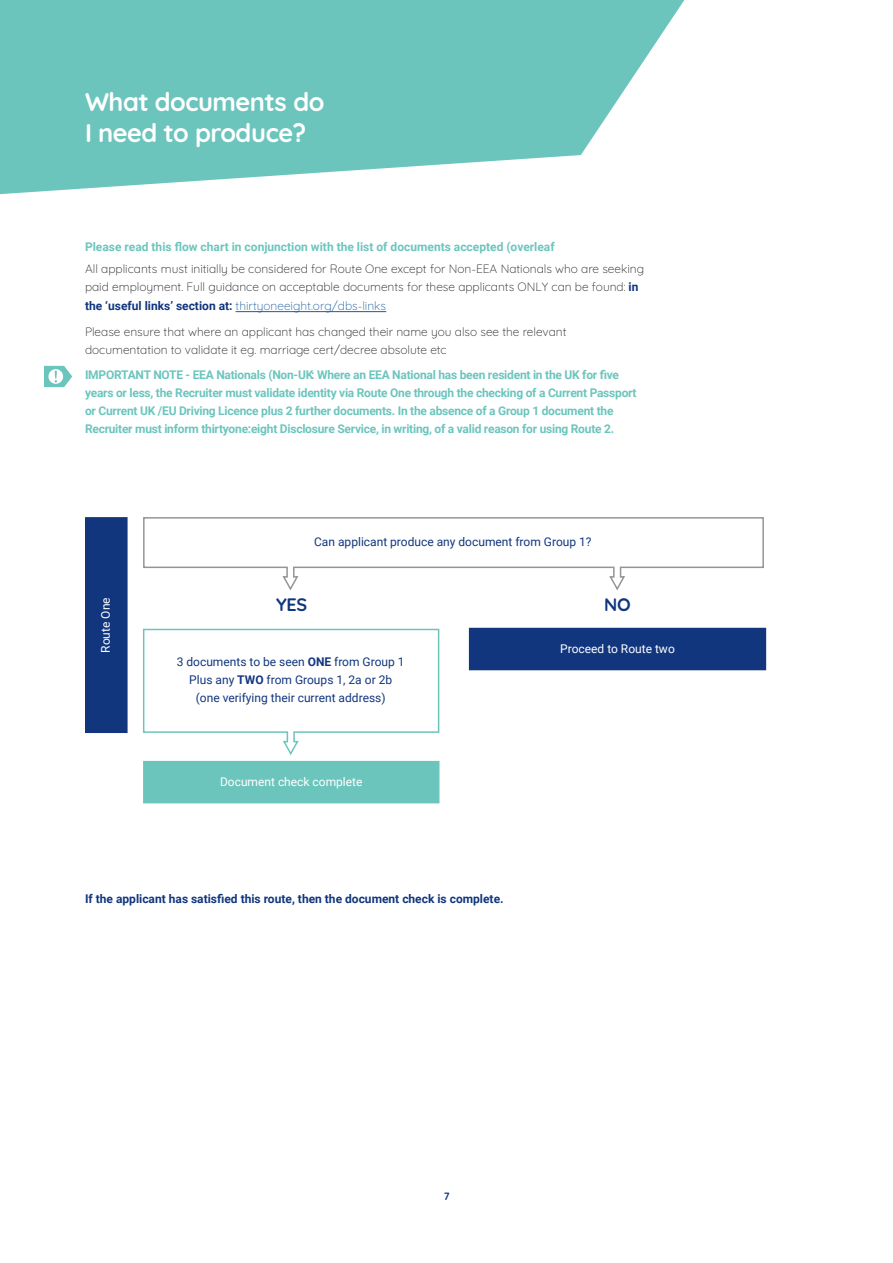
<style>
.page{position:relative;width:893px;height:1263px;background:#fff}
.page>*{position:absolute;margin:0;border:0;box-sizing:border-box;transform-origin:0 0}
.t1{font:700 25.5px/31.5px "Quicksand";letter-spacing:-.02em;color:#fff}
.t2{font:700 18px "Quicksand";color:#11367e}
.t3{font:300 12px/18px "Quicksand";color:#231f20}
.t4{font:700 12px/18px "Roboto";letter-spacing:-.02em;color:#6cc5bd}
.t5{font:12px/18px "Roboto";color:#11367e;text-align:center}
.t6{font:700 12px "Roboto";color:#6cc5bd}
.t7{font:700 12px "Roboto";color:#11367e}
.t8{font:12px "Roboto";color:#fff}
.t9{font:700 10.5px "Quicksand";color:#11367e}
.s1{font-family:"Roboto";font-weight:700;color:#11367e}
.s2{color:#175d9e}
.s3{font-weight:700}
</style>
<div class="page">
<svg style="left:0;top:0;width:684px;height:194px;fill:#6cc5bd"></svg>
<svg style="left:44px;top:366px;width:28px;height:21px"></svg>
<div style="left:86px;top:518px;width:41px;height:214px;background:#11367e"></div>
<div style="left:85px;top:517px;width:43px;height:216px;border:2px solid #11367e"></div>
<svg style="left:143px;top:517px;width:621px;height:74px"></svg>
<svg style="left:143px;top:628px;width:297px;height:127px"></svg>
<div style="left:470px;top:628px;width:295px;height:41px;background:#11367e"></div>
<div style="left:469px;top:628px;width:297px;height:42px;border:2px solid #11367e"></div>
<div style="left:144px;top:762px;width:295px;height:41px;background:#6cc5bd"></div>
<div style="left:143px;top:761px;width:296px;height:42px;border:2px solid #6cc5bd"></div>
<hr style="left:236px;top:311px;width:150px;height:1px;background:#175d9e">
<h1 class="t1" style="left:85px;top:87px;width:241px">What documents do<br>I need to produce?</h1>
<p class="t6" style="left:85px;top:238px;width:471px">Please read this flow chart in conjunction with the list of documents accepted (overleaf</p>
<p class="t3" style="left:85px;top:261px;width:561px">All applicants must initially be considered for Route One except for Non-EEA Nationals who are seeking paid employment. Full guidance on acceptable documents for these applicants ONLY can be found: <span class="s1">in the ‘useful links’ section at:</span> <span class="s2">thirtyoneeight.org/dbs-links</span></p>
<p class="t3" style="left:85px;top:323px;width:483px">Please ensure that where an applicant has changed their name you also see the relevant documentation to validate it eg. marriage cert/decree absolute etc</p>
<p class="t4" style="left:85px;top:365px;width:553px">IMPORTANT NOTE - EEA Nationals (Non-UK: Where an EEA National has been resident in the UK for five years or less, the Recruiter must validate identity via Route One through the checking of a Current Passport or Current UK /EU Driving Licence plus 2 further documents. In the absence of a Group 1 document the Recruiter must inform thirtyone:eight Disclosure Service, in writing, of a valid reason for using Route 2.</p>
<p class="t8" style="left:100px;top:653px;width:57px;rotate:-90deg">Route One</p>
<p class="t5" style="left:314px;top:534px;width:279px">Can applicant produce any document from Group 1?</p>
<h2 class="t2" style="left:276px;top:597px;width:33px">YES</h2>
<h2 class="t2" style="left:604px;top:597px;width:28px">NO</h2>
<p class="t5" style="left:177px;top:654px;width:229px">3 documents to be seen <span class="s3">ONE</span> from Group 1<br>Plus any <span class="s3">TWO</span> from Groups 1, 2a or 2b (one verifying their current address)</p>
<p class="t8" style="left:220px;top:776px;width:144px">Document check complete</p>
<p class="t8" style="left:560px;top:644px;width:116px">Proceed to Route two</p>
<p class="t7" style="left:85px;top:890px;width:420px">If the applicant has satisfied this route, then the document check is complete.</p>
<p class="t9" style="left:444px;top:1192px;width:7px">7</p>
</div>
